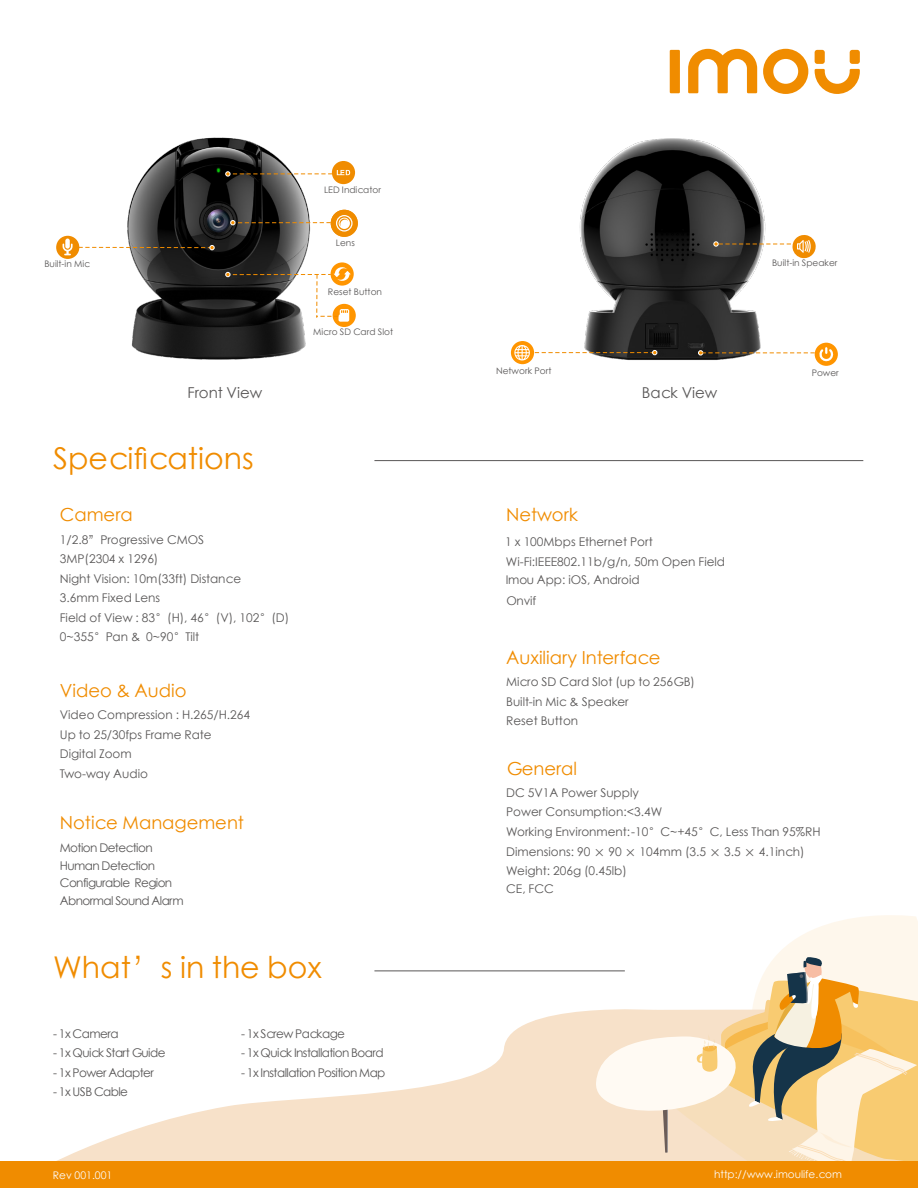
<style>
.page{position:relative;width:918px;height:1188px;background:#fff}
.page>*{position:absolute;margin:0;border:0;box-sizing:border-box;transform-origin:0 0}
.t1{font:30px "ST Xihei";color:#f08c00}
.t2{font:18px "ST Xihei";color:#f08c00}
.t3{font:15px "ST Xihei";color:#595757}
.t4{font:12px/19.5px "ST Xihei";color:#595757}
.t5{font:12px/18.8px "ST Xihei";letter-spacing:-.05em;color:#595757}
.t6{font:10.5px "ST Xihei";color:#fdfdfe}
.t7{font:9px "ST Xihei";color:#595757}
</style>
<div class="page">
<img style="left:579px;top:138px;width:187px;height:222px">
<img style="left:127px;top:137px;width:183px;height:223px">
<svg style="left:57px;top:1010px;width:536px;height:151px"></svg>
<svg style="left:593px;top:915px;width:325px;height:246px"></svg>
<hr style="left:374px;top:460px;width:489px;height:1px;background:#595757">
<hr style="left:374px;top:971px;width:251px;height:1px;background:#595757">
<div style="left:0;top:1161px;width:918px;height:27px;background:#f08c00"></div>
<div style="left:670px;top:50px;width:10px;height:43px;background:#f08c00"></div>
<svg style="left:763px;top:49px;width:45px;height:45px"></svg>
<div style="left:815px;top:50px;width:10px;height:14px;background:#f08c00;border-radius:3px"></div>
<div style="left:850px;top:50px;width:10px;height:14px;background:#f08c00;border-radius:3px"></div>
<svg style="left:815px;top:69px;width:45px;height:25px"></svg>
<svg style="left:688px;top:49px;width:69px;height:44px"></svg>
<svg style="left:714px;top:234px;width:102px;height:25px"></svg>
<svg style="left:511px;top:341px;width:23px;height:23px"></svg>
<div style="left:333px;top:304px;width:23px;height:23px;background:#ff9500;border-radius:50%"></div>
<div style="left:815px;top:343px;width:23px;height:23px;background:#ff9500;border-radius:50%"></div>
<svg style="left:331px;top:262px;width:23px;height:24px"></svg>
<svg style="left:514px;top:344px;width:143px;height:16px"></svg>
<svg style="left:56px;top:236px;width:23px;height:23px"></svg>
<div style="left:332px;top:161px;width:23px;height:23px;background:#f08c00;border-radius:50%"></div>
<svg style="left:226px;top:170px;width:124px;height:6px"></svg>
<div style="left:331px;top:210px;width:27px;height:27px;background:#f08c00;border-radius:50%"></div>
<svg style="left:231px;top:215px;width:122px;height:17px"></svg>
<svg style="left:63px;top:239px;width:151px;height:16px"></svg>
<svg style="left:226px;top:265px;width:125px;height:57px"></svg>
<svg style="left:698px;top:347px;width:138px;height:17px"></svg>
<p class="t7" style="left:324px;top:183px;width:59px">LED Indicator</p>
<p class="t7" style="left:44px;top:258px;width:47px">Built-in Mic</p>
<p class="t7" style="left:336px;top:237px;width:20px">Lens</p>
<p class="t7" style="left:328px;top:286px;width:56px">Reset Button</p>
<p class="t7" style="left:313px;top:326px;width:81px">Micro SD Card Slot</p>
<p class="t7" style="left:496px;top:365px;width:57px">Network Port</p>
<p class="t3" style="left:187px;top:382px;width:76px">Front View</p>
<p class="t3" style="left:642px;top:382px;width:77px">Back View</p>
<h1 class="t1" style="left:53px;top:437px;width:202px">Specifications</h1>
<h2 class="t2" style="left:60px;top:502px;width:74px">Camera</h2>
<p class="t4" style="left:60px;top:529px;width:231px">1/2.8”Progressive CMOS<br>3MP(2304 x 1296)<br>Night Vision: 10m(33ft) Distance<br>3.6mm Fixed Lens<br>Field of View : 83°(H), 46°(V), 102°(D)<br>0~355°Pan &amp; 0~90°Tilt</p>
<h2 class="t2" style="left:506px;top:502px;width:74px">Network</h2>
<p class="t4" style="left:506px;top:551px;width:221px;line-height:18.9px">Wi-Fi:IEEE802.11b/g/n, 50m Open Field<br>Imou App: iOS, Android</p>
<p class="t4" style="left:505px;top:532px;width:149px">1 x 100Mbps Ethernet Port</p>
<p class="t4" style="left:506px;top:590px;width:31px">Onvif</p>
<p class="t7" style="left:772px;top:257px;width:67px">Built-in Speaker</p>
<p class="t7" style="left:812px;top:366px;width:29px">Power</p>
<h2 class="t2" style="left:60px;top:677px;width:128px">Video &amp; Audio</h2>
<p class="t4" style="left:60px;top:705px;width:192px">Video Compression : H.265/H.264<br>Up to 25/30fps Frame Rate<br>Digital Zoom<br>Two-way Audio</p>
<h2 class="t2" style="left:60px;top:810px;width:186px">Notice Management</h2>
<p class="t5" style="left:60px;top:838px;width:97px">Motion Detection<br>Human Detection</p>
<p class="t5" style="left:60px;top:873px;width:125px;line-height:18px">Configurable Region<br>Abnormal Sound Alarm</p>
<h1 class="t1" style="left:53px;top:946px;width:270px">What’s in the box</h1>
<p class="t5" style="left:53px;top:1024px;width:67px">- 1x Camera</p>
<p class="t5" style="left:53px;top:1043px;width:114px">- 1x Quick Start Guide</p>
<p class="t5" style="left:53px;top:1063px;width:102px">- 1x Power Adapter</p>
<p class="t5" style="left:53px;top:1082px;width:76px">- 1x USB Cable</p>
<p class="t5" style="left:241px;top:1024px;width:105px">- 1x Screw Package</p>
<p class="t5" style="left:241px;top:1043px;width:144px">- 1x Quick Installation Board</p>
<p class="t5" style="left:241px;top:1063px;width:146px">- 1x Installation Position Map</p>
<h2 class="t2" style="left:506px;top:644px;width:156px">Auxiliary Interface</h2>
<p class="t4" style="left:506px;top:672px;width:190px">Micro SD Card Slot (up to 256GB)<br>Built-in Mic &amp; Speaker<br>Reset Button</p>
<h2 class="t2" style="left:506px;top:755px;width:73px">General</h2>
<p class="t4" style="left:506px;top:783px;width:158px;line-height:18.8px">DC 5V1A Power Supply<br>Power Consumption:&lt;3.4W</p>
<p class="t4" style="left:506px;top:822px;width:316px">Working Environment:-10°C~+45°C, Less Than 95%RH<br>Dimensions: 90 × 90 × 104mm (3.5 × 3.5 × 4.1inch)<br>Weight: 206g (0.45lb)</p>
<p class="t4" style="left:506px;top:879px;width:49px">CE, FCC</p>
<p class="t6" style="left:53px;top:1168px;width:61px">Rev 001.001</p>
<p class="t6" style="left:714px;top:1167px;width:129px">http://www.imoulife.com</p>
</div>
